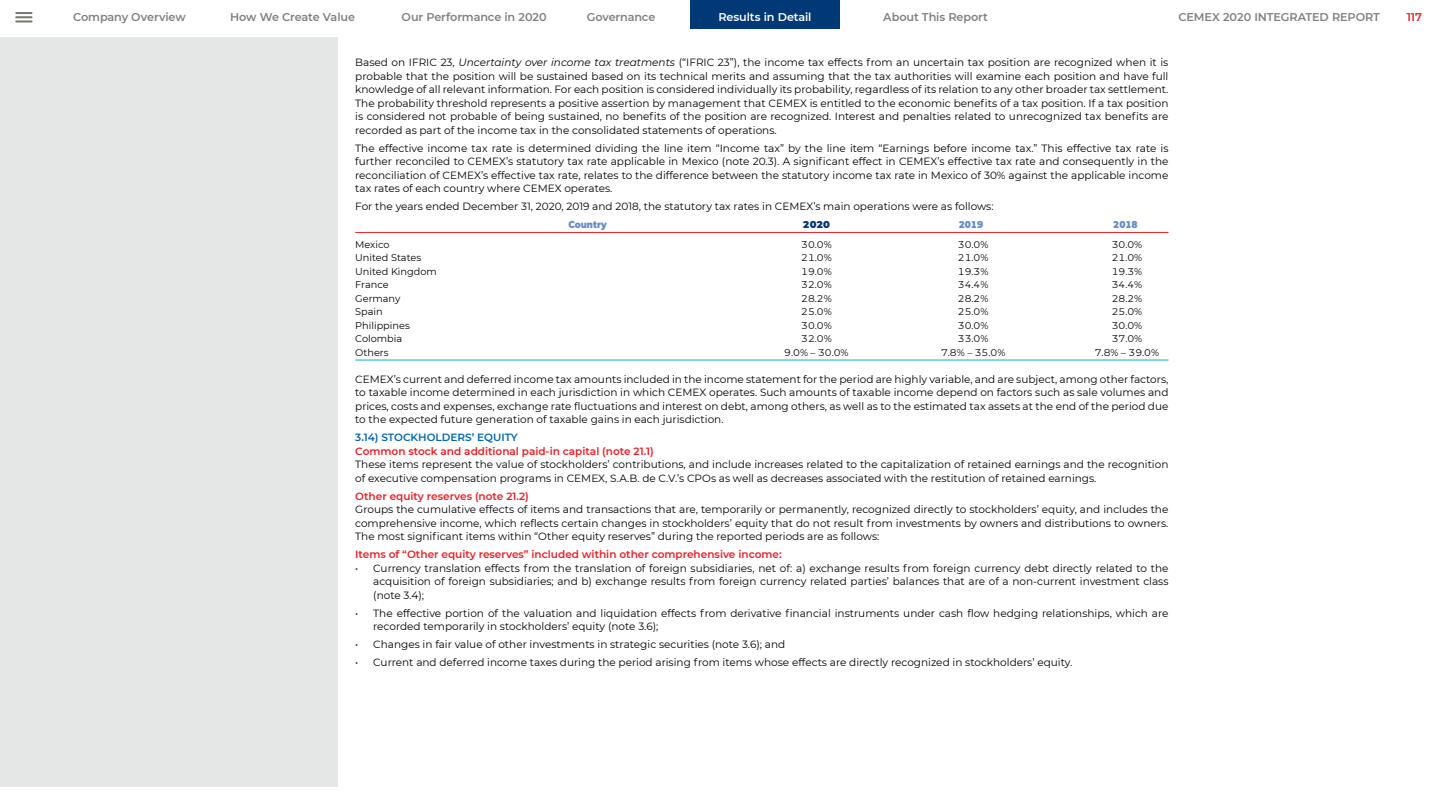
<style>
.page{position:relative;width:1440px;height:810px;background:#fff}
.page>*{position:absolute;margin:0;border:0;box-sizing:border-box;transform-origin:0 0}
.t1{font:600 11.25px "Montserrat";letter-spacing:-.01em;color:#808080}
.t2{font:600 11.25px "Montserrat";letter-spacing:-.01em;color:#fff}
.t3{font:600 11.25px "Montserrat";color:#ed1d24}
.t4{font:10.5px/13.5px "Montserrat";color:#000;text-align:justify}
.t5{font:600 10.5px "Montserrat";color:#ed1d24}
.t6{font:600 10.5px "Montserrat";color:#0067b3}
.t7{font:9.75px "Montserrat";color:#000}
.t8{font:900 9.75px "Montserrat";color:#658ec9;scale:.9 1}
.t9{font:900 9.75px "Montserrat";color:#003976}
.s1{font-style:italic}
</style>
<div class="page">
<svg style="left:15px;top:12px;width:18px;height:6px"></svg>
<hr style="left:15px;top:20px;width:18px;height:3px;background:#787773">
<div style="left:690px;top:0;width:150px;height:28px;background:#003976"></div>
<hr style="left:355px;top:232px;width:813px;height:1px;background:#ed1d24">
<hr style="left:355px;top:360px;width:813px;height:1px;background:#00b3d2">
<div style="left:0;top:38px;width:337px;height:750px;background:#e5e7e6"></div>
<p class="t1" style="left:73px;top:9px;width:114px">Company Overview</p>
<p class="t1" style="left:230px;top:9px;width:126px">How We Create Value</p>
<p class="t1" style="left:402px;top:9px;width:147px">Our Performance in 2020</p>
<p class="t1" style="left:587px;top:9px;width:70px">Governance</p>
<p class="t2" style="left:718px;top:9px;width:95px">Results in Detail</p>
<p class="t1" style="left:883px;top:9px;width:106px">About This Report</p>
<p class="t1" style="left:1178px;top:9px;width:203px">CEMEX 2020 INTEGRATED REPORT</p>
<p class="t3" style="left:1407px;top:9px;width:17px">117</p>
<p class="t4" style="left:355px;top:56px;width:815px">Based on IFRIC 23, <span class="s1">Uncertainty over income tax treatments</span> (“IFRIC 23”), the income tax effects from an uncertain tax position are recognized when it is probable that the position will be sustained based on its technical merits and assuming that the tax authorities will examine each position and have full knowledge of all relevant information. For each position is considered individually its probability, regardless of its relation to any other broader tax settlement.<br>The probability threshold represents a positive assertion by management that CEMEX is entitled to the economic benefits of a tax position. If a tax position is considered not probable of being sustained, no benefits of the position are recognized. Interest and penalties related to unrecognized tax benefits are recorded as part of the income tax in the consolidated statements of operations.</p>
<p class="t4" style="left:355px;top:141px;width:815px">The effective income tax rate is determined dividing the line item “Income tax” by the line item “Earnings before income tax.” This effective tax rate is further reconciled to CEMEX’s statutory tax rate applicable in Mexico (note 20.3). A significant effect in CEMEX’s effective tax rate and consequently in the reconciliation of CEMEX’s effective tax rate, relates to the difference between the statutory income tax rate in Mexico of 30% against the applicable income tax rates of each country where CEMEX operates.</p>
<p class="t4" style="left:355px;top:200px;width:640px">For the years ended December 31, 2020, 2019 and 2018, the statutory tax rates in CEMEX’s main operations were as follows:</p>
<p class="t8" style="left:569px;top:218px;width:44px">Country</p>
<p class="t9" style="left:803px;top:218px;width:29px">2020</p>
<p class="t8" style="left:959px;top:218px;width:29px">2019</p>
<p class="t8" style="left:1113px;top:218px;width:29px">2018</p>
<p class="t7" style="left:355px;top:238px;width:36px">Mexico</p>
<p class="t7" style="left:801px;top:238px;width:32px">30.0%</p>
<p class="t7" style="left:958px;top:238px;width:32px">30.0%</p>
<p class="t7" style="left:1112px;top:238px;width:32px">30.0%</p>
<p class="t7" style="left:355px;top:251px;width:67px">United States</p>
<p class="t7" style="left:801px;top:251px;width:32px">21.0%</p>
<p class="t7" style="left:958px;top:251px;width:32px">21.0%</p>
<p class="t7" style="left:1112px;top:251px;width:32px">21.0%</p>
<p class="t7" style="left:355px;top:265px;width:83px">United Kingdom</p>
<p class="t7" style="left:801px;top:265px;width:32px">19.0%</p>
<p class="t7" style="left:958px;top:265px;width:32px">19.3%</p>
<p class="t7" style="left:1112px;top:265px;width:32px">19.3%</p>
<p class="t7" style="left:355px;top:278px;width:35px">France</p>
<p class="t7" style="left:801px;top:278px;width:32px">32.0%</p>
<p class="t7" style="left:958px;top:278px;width:32px">34.4%</p>
<p class="t7" style="left:1112px;top:278px;width:32px">34.4%</p>
<p class="t7" style="left:355px;top:292px;width:47px">Germany</p>
<p class="t7" style="left:801px;top:292px;width:32px">28.2%</p>
<p class="t7" style="left:958px;top:292px;width:32px">28.2%</p>
<p class="t7" style="left:1112px;top:292px;width:32px">28.2%</p>
<p class="t7" style="left:355px;top:305px;width:29px">Spain</p>
<p class="t7" style="left:801px;top:305px;width:32px">25.0%</p>
<p class="t7" style="left:958px;top:305px;width:32px">25.0%</p>
<p class="t7" style="left:1112px;top:305px;width:32px">25.0%</p>
<p class="t7" style="left:355px;top:319px;width:56px">Philippines</p>
<p class="t7" style="left:801px;top:319px;width:32px">30.0%</p>
<p class="t7" style="left:958px;top:319px;width:32px">30.0%</p>
<p class="t7" style="left:1112px;top:319px;width:32px">30.0%</p>
<p class="t7" style="left:355px;top:332px;width:48px">Colombia</p>
<p class="t7" style="left:801px;top:332px;width:32px">32.0%</p>
<p class="t7" style="left:958px;top:332px;width:32px">33.0%</p>
<p class="t7" style="left:1112px;top:332px;width:32px">37.0%</p>
<p class="t7" style="left:355px;top:346px;width:35px">Others</p>
<p class="t7" style="left:784px;top:346px;width:66px">9.0% – 30.0%</p>
<p class="t7" style="left:941px;top:346px;width:66px">7.8% – 35.0%</p>
<p class="t7" style="left:1095px;top:346px;width:66px">7.8% – 39.0%</p>
<p class="t4" style="left:355px;top:372px;width:815px">CEMEX’s current and deferred income tax amounts included in the income statement for the period are highly variable, and are subject, among other factors, to taxable income determined in each jurisdiction in which CEMEX operates. Such amounts of taxable income depend on factors such as sale volumes and prices, costs and expenses, exchange rate fluctuations and interest on debt, among others, as well as to the estimated tax assets at the end of the period due to the expected future generation of taxable gains in each jurisdiction.</p>
<p class="t6" style="left:355px;top:430px;width:164px">3.14) STOCKHOLDERS’ EQUITY</p>
<p class="t5" style="left:355px;top:444px;width:300px">Common stock and additional paid-in capital (note 21.1)</p>
<p class="t4" style="left:355px;top:458px;width:815px">These items represent the value of stockholders’ contributions, and include increases related to the capitalization of retained earnings and the recognition of executive compensation programs in CEMEX, S.A.B. de C.V.’s CPOs as well as decreases associated with the restitution of retained earnings.</p>
<p class="t5" style="left:355px;top:489px;width:175px">Other equity reserves (note 21.2)</p>
<p class="t4" style="left:355px;top:503px;width:815px">Groups the cumulative effects of items and transactions that are, temporarily or permanently, recognized directly to stockholders’ equity, and includes the comprehensive income, which reflects certain changes in stockholders’ equity that do not result from investments by owners and distributions to owners.<br>The most significant items within “Other equity reserves” during the reported periods are as follows:</p>
<p class="t5" style="left:355px;top:547px;width:428px">Items of “Other equity reserves” included within other comprehensive income:</p>
<p class="t4" style="left:373px;top:561px;width:797px;text-indent:-18px">• Currency translation effects from the translation of foreign subsidiaries, net of: a) exchange results from foreign currency debt directly related to the acquisition of foreign subsidiaries; and b) exchange results from foreign currency related parties’ balances that are of a non-current investment class (note 3.4);</p>
<p class="t4" style="left:373px;top:606px;width:797px;text-indent:-18px">• The effective portion of the valuation and liquidation effects from derivative financial instruments under cash flow hedging relationships, which are recorded temporarily in stockholders’ equity (note 3.6);</p>
<p class="t4" style="left:355px;top:638px;width:432px">• Changes in fair value of other investments in strategic securities (note 3.6); and</p>
<p class="t4" style="left:355px;top:656px;width:719px">• Current and deferred income taxes during the period arising from items whose effects are directly recognized in stockholders’ equity.</p>
</div>
